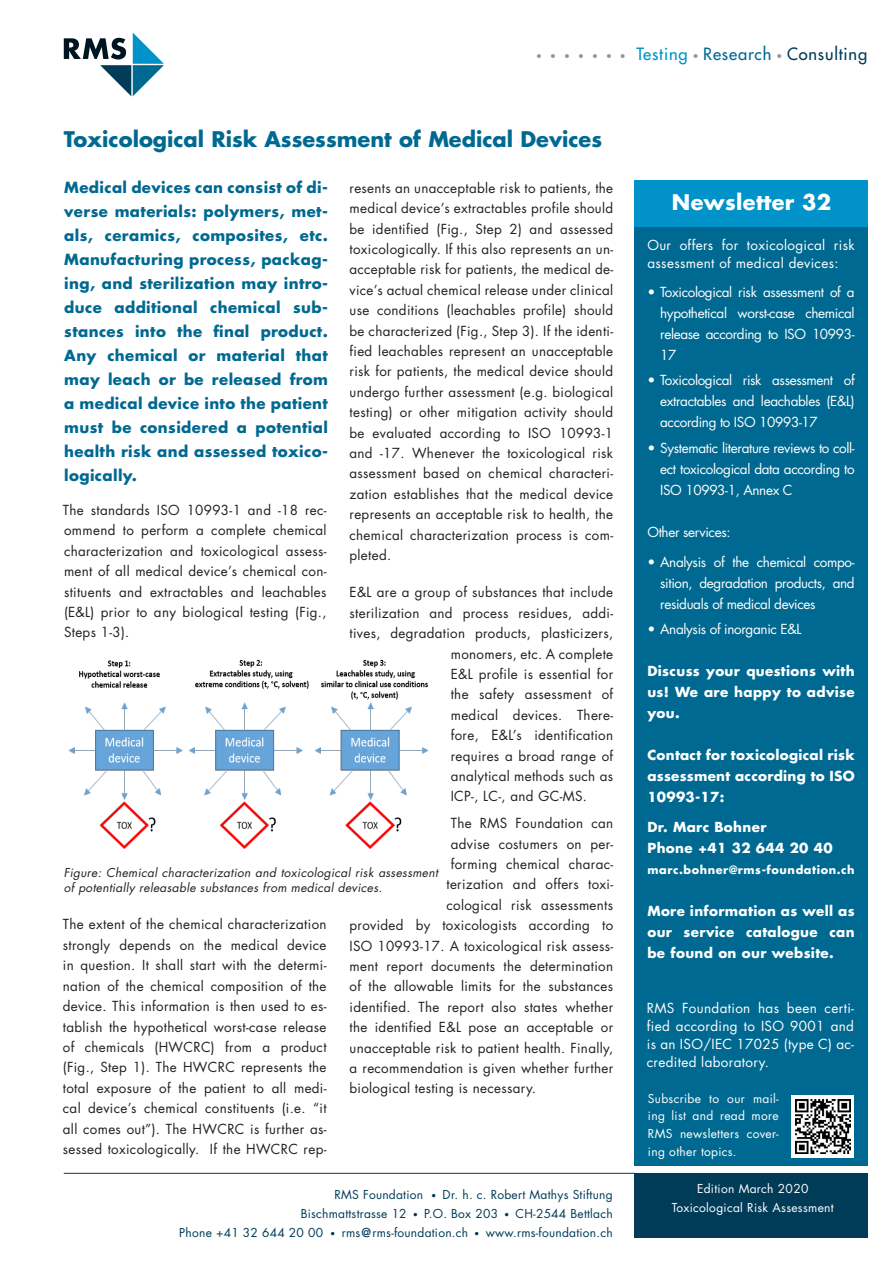
<style>
.page{position:relative;width:893px;height:1263px;background:#fff}
.page>*{position:absolute;margin:0;border:0;box-sizing:border-box;transform-origin:0 0}
.Titel{font:700 21px "Futura Std";color:#006991}
.Headline{font:700 21px "Futura Std";letter-spacing:.015em;color:#fff}
.t1{font:500 16.5px "Futura Std";letter-spacing:.05em;color:#003b57}
.Text{font:700 15px/24px "Futura Std";letter-spacing:.025em;color:#006991;text-align:justify}
.t2{font:13.5px/20.4px "Futura Std";letter-spacing:.025em;color:#231f20;text-align:justify}
.Text_Spalte_blau{font:13.5px/21px "Futura Std";letter-spacing:-.025em;color:#fff;text-align:justify}
.Text_Spalte_blau-2{font:700 13.5px/21px "Futura Std";letter-spacing:.025em;color:#fff;text-align:justify}
.Text_Spalte_blau-3{font:13.5px/18px "Futura Std";letter-spacing:.025em;color:#fff}
.t3{font:12px "Futura Std";letter-spacing:.02em;color:#003b57}
.Text_Spalte_blau-4{font:12px/16.5px "Futura Std";letter-spacing:.025em;color:#fff}
.t4{font:italic 12px/14.4px "Futura Std";letter-spacing:.025em;color:#231f20}
.Text_Spalte_blau-5{font:700 11.25px "Futura Std";letter-spacing:.05em;color:#fff}
.s1{font-weight:300;font-size:10.5px;color:#939598}
.s2{color:#0092c8}
.s3{color:#006991}
.s4{font-size:9px}
.s5{font-weight:800}
</style>
<div class="page">
<div style="left:634px;top:227px;width:233px;height:939px;background:#006991"></div>
<hr style="left:64px;top:1173px;width:571px;height:1px;background:#003b57">
<div style="left:634px;top:1173px;width:233px;height:65px;background:#003b57"></div>
<div style="left:634px;top:180px;width:233px;height:47px;background:#0092c8"></div>
<svg style="left:64px;top:33px;width:100px;height:63px"></svg>
<div style="left:791px;top:1095px;width:63px;height:62px;background:#fff"></div>
<img style="left:795px;top:1099px;width:55px;height:54px">
<img style="left:68px;top:659px;width:361px;height:189px">
<p class="t1" style="left:536px;top:43px;width:333px"><span class="s1">• • • • • • •</span> <span class="s2">Testing</span> <span class="s1">•</span> <span class="s3">Research</span> <span class="s1">•</span> Consulting</p>
<p class="Titel" style="left:64px;top:126px;width:540px">Toxicological Risk Assessment of Medical Devices</p>
<p class="Text" style="left:64px;top:175px;width:265px">Medical devices can consist of di&shy;verse materials: polymers, met&shy;als, ceramics, composites, etc.<br>Manufacturing process, packag&shy;ing, and sterilization may intro&shy;duce additional chemical sub&shy;stances into the final product.<br>Any chemical or material that may leach or be released from a medical device into the patient must be considered a potential health risk and assessed toxico&shy;logically.</p>
<p class="t2" style="left:63px;top:500px;width:265px">The standards ISO 10993-1 and -18 rec&shy;ommend to perform a complete chemical characterization and toxicological assess&shy;ment of all medical device’s chemical con&shy;stituents and extractables and leachables (E&amp;L) prior to any biological testing (Fig., Steps 1-3).</p>
<p class="t2" style="left:350px;top:178px;width:265px">resents an unacceptable risk to patients, the medical device’s extractables profile should be identified (Fig., Step 2) and assessed toxicologically. If this also represents an un&shy;acceptable risk for patients, the medical de&shy;vice’s actual chemical release under clinical use conditions (leachables profile) should be characterized (Fig., Step 3). If the identi&shy;fied leachables represent an unacceptable risk for patients, the medical device should undergo further assessment (e.g. biological testing) or other mitigation activity should be evaluated according to ISO 10993-1 and -17. Whenever the toxicological risk assessment based on chemical characteri&shy;zation establishes that the medical device represents an acceptable risk to health, the chemical characterization process is com&shy;pleted.</p>
<p class="t2" style="left:350px;top:582px;width:265px">E&amp;L are a group of substances that include</p>
<p class="t2" style="left:350px;top:603px;width:265px">sterilization and process residues, addi-</p>
<p class="t2" style="left:350px;top:623px;width:265px">tives, degradation products, plasticizers,</p>
<p class="t2" style="left:451px;top:643px;width:164px">monomers, etc. A complete</p>
<p class="t2" style="left:451px;top:664px;width:164px">E&amp;L profile is essential for</p>
<p class="t2" style="left:451px;top:684px;width:164px">the safety assessment of</p>
<p class="t2" style="left:451px;top:705px;width:164px">medical devices. There-</p>
<p class="t2" style="left:451px;top:725px;width:164px">fore, E&amp;L’s identification</p>
<p class="t2" style="left:451px;top:745px;width:164px">requires a broad range of</p>
<p class="t2" style="left:451px;top:766px;width:164px">analytical methods such as</p>
<p class="t2" style="left:451px;top:786px;width:138px">ICP-, LC-, and GC-MS.</p>
<p class="t2" style="left:451px;top:813px;width:164px">The RMS Foundation can</p>
<p class="t2" style="left:451px;top:833px;width:164px">advise costumers on per-</p>
<p class="t2" style="left:451px;top:854px;width:164px">forming chemical charac-</p>
<p class="t2" style="left:446px;top:874px;width:168px">terization and offers toxi-</p>
<p class="t2" style="left:446px;top:895px;width:168px">cological risk assessments</p>
<p class="t2" style="left:350px;top:915px;width:265px">provided by toxicologists according to</p>
<p class="t2" style="left:350px;top:935px;width:265px">ISO 10993-17. A toxicological risk assess-</p>
<p class="t2" style="left:350px;top:956px;width:265px">ment report documents the determination</p>
<p class="t2" style="left:350px;top:976px;width:265px">of the allowable limits for the substances</p>
<p class="t2" style="left:350px;top:997px;width:265px">identified. The report also states whether</p>
<p class="t2" style="left:350px;top:1017px;width:265px">the identified E&amp;L pose an acceptable or</p>
<p class="t2" style="left:350px;top:1037px;width:265px">unacceptable risk to patient health. Finally,</p>
<p class="t2" style="left:350px;top:1058px;width:265px">a recommendation is given whether further</p>
<p class="t2" style="left:350px;top:1078px;width:188px">biological testing is necessary.</p>
<p class="t4" style="left:64px;top:866px;width:376px">Figure: Chemical characterization and toxicological risk assessment of potentially releasable substances from medical devices.</p>
<p class="t2" style="left:63px;top:914px;width:265px">The extent of the chemical characterization strongly depends on the medical device in question. It shall start with the determi&shy;nation of the chemical composition of the device. This information is then used to es&shy;tablish the hypothetical worst-case release of chemicals (HWCRC) from a product (Fig., Step 1). The HWCRC represents the total exposure of the patient to all medi&shy;cal device’s chemical constituents (i.e. “it all comes out”). The HWCRC is further as&shy;sessed toxicologically. If the HWCRC rep-</p>
<p class="t3" style="left:334px;top:1187px;width:280px">RMS Foundation <span class="s4">•</span> Dr. h. c. Robert Mathys Stiftung</p>
<p class="t3" style="left:301px;top:1206px;width:313px">Bischmattstrasse 12 <span class="s4">•</span> P.O. Box 203 <span class="s4">•</span> CH-2544 Bettlach</p>
<p class="t3" style="left:179px;top:1225px;width:435px">Phone +41 32 644 20 00 <span class="s4">•</span> rms<span class="s5">@</span>rms-foundation.ch <span class="s4">•</span> www.rms-foundation.ch</p>
<p class="Headline" style="left:672px;top:189px;width:161px">Newsletter 32</p>
<p class="Text_Spalte_blau-3" style="left:647px;top:236px;width:209px">Our offers for toxicological risk assessment of medical devices:</p>
<p class="Text_Spalte_blau" style="left:660px;top:282px;width:196px;text-indent:-13px">• Toxicological risk assessment of a hypothetical worst-case chemical release according to ISO 10993- 17</p>
<p class="Text_Spalte_blau" style="left:660px;top:370px;width:196px;text-indent:-13px">• Toxicological risk assessment of extractables and leachables (E&amp;L) according to ISO 10993-17</p>
<p class="Text_Spalte_blau" style="left:660px;top:437px;width:196px;text-indent:-13px">• Systematic literature reviews to coll&shy;ect toxicological data according to ISO 10993-1, Annex C</p>
<p class="Text_Spalte_blau" style="left:647px;top:522px;width:85px">Other services:</p>
<p class="Text_Spalte_blau" style="left:660px;top:551px;width:196px;text-indent:-13px">• Analysis of the chemical compo&shy;sition, degradation products, and residuals of medical devices</p>
<p class="Text_Spalte_blau" style="left:647px;top:618px;width:156px">• Analysis of inorganic E&amp;L</p>
<p class="Text_Spalte_blau-2" style="left:647px;top:660px;width:209px">Discuss your questions with us! We are happy to advise you.</p>
<p class="Text_Spalte_blau-2" style="left:647px;top:744px;width:209px">Contact for toxicological risk assessment according to ISO 10993-17:</p>
<p class="Text_Spalte_blau-2" style="left:647px;top:816px;width:121px">Dr. Marc Bohner</p>
<p class="Text_Spalte_blau-2" style="left:647px;top:837px;width:187px">Phone +41 32 644 20 40</p>
<p class="Text_Spalte_blau-5" style="left:647px;top:862px;width:209px">marc.bohner@rms-foundation.ch</p>
<p class="Text_Spalte_blau-2" style="left:647px;top:900px;width:209px">More information as well as our service catalogue can be found on our website.</p>
<p class="Text_Spalte_blau" style="left:647px;top:999px;width:209px;line-height:18px">RMS Foundation has been certi&shy;fied according to ISO 9001 and is an ISO/IEC 17025 (type C) ac&shy;credited laboratory.</p>
<p class="Text_Spalte_blau-4" style="left:648px;top:1090px;width:132px">Subscribe to our mail&shy;ing list and read more</p>
<p class="Text_Spalte_blau-4" style="left:648px;top:1124px;width:132px;line-height:18px">RMS newsletters cover&shy;ing other topics.</p>
<p class="Text_Spalte_blau-4" style="left:697px;top:1180px;width:113px">Edition March 2020</p>
<p class="Text_Spalte_blau-4" style="left:672px;top:1199px;width:163px">Toxicological Risk Assessment</p>
</div>
